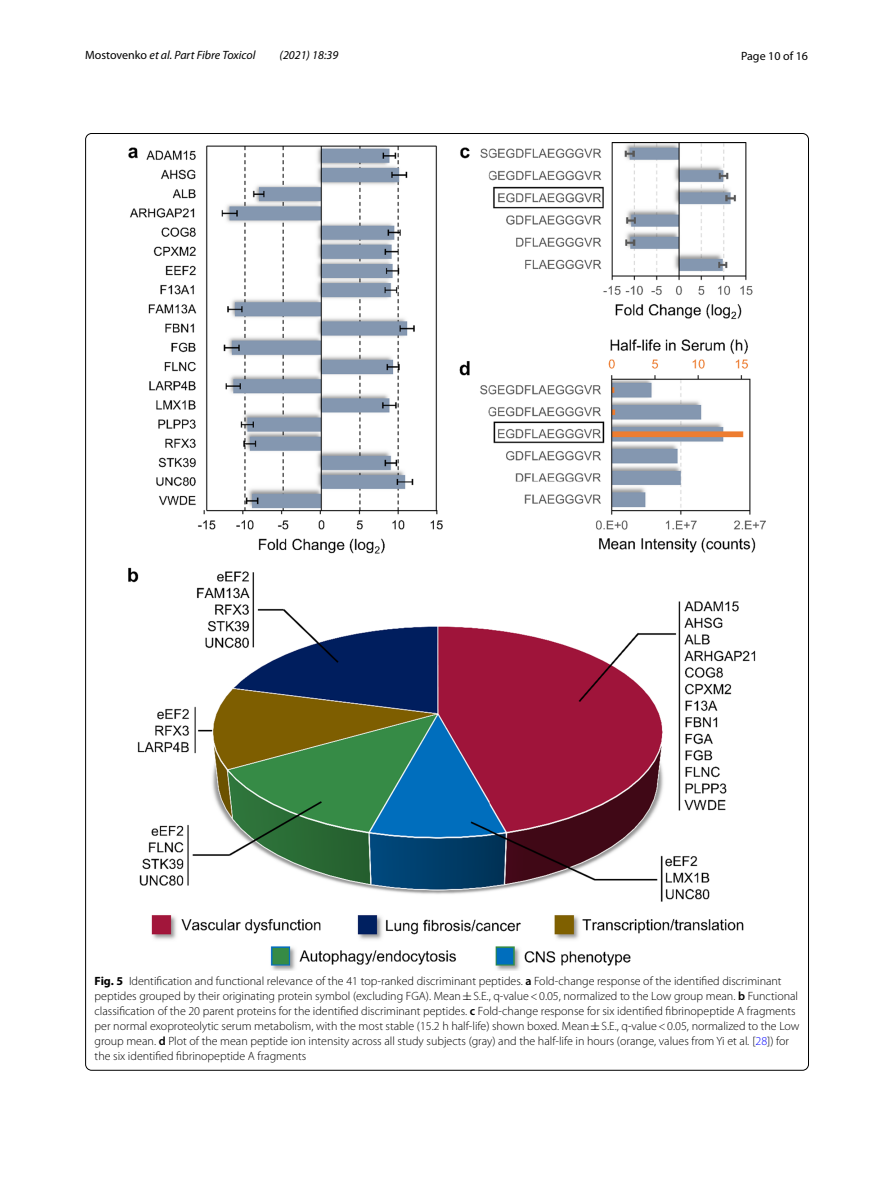
<style>
.page{position:relative;width:893px;height:1187px;background:#fff}
.page>*{position:absolute;margin:0;border:0;box-sizing:border-box;transform-origin:0 0}
.t1{font:300 12px/15px "Myriad Pro";color:#000}
.t2{font:italic 12px "Myriad Pro";color:#000}
.t3{font:12px "Myriad Pro";color:#000}
.s1{font-style:normal}
.s2{font-weight:700}
.s3{font-weight:600}
.s4{font-family:"MTSY";font-weight:400}
.s5{font-style:italic}
.s6{color:#00f}
</style>
<div class="page">
<img style="left:128px;top:142px;width:638px;height:828px">
<p class="t2" style="left:85px;top:48px;width:172px"><span class="s1">Mostovenko</span> et al. Part Fibre Toxicol</p>
<p class="t2" style="left:280px;top:48px;width:60px">(2021) 18:39</p>
<p class="t3" style="left:741px;top:48px;width:68px">Page 10 of 16</p>
<p class="t1" style="left:95px;top:974px;width:706px"><span class="s2">Fig. 5</span> Identification and functional relevance of the 41 top-ranked discriminant peptides. <span class="s3">a</span> Fold-change response of the identified discriminant peptides grouped by their originating protein symbol (excluding FGA). Mean<span class="s4">±</span>S.E., q-value&lt;0.05, normalized to the Low group mean. <span class="s3">b</span> Functional classification of the 20 parent proteins for the identified discriminant peptides. <span class="s3">c</span> Fold-change response for six identified fibrinopeptide A fragments per normal exoproteolytic serum metabolism, with the most stable (15.2 h half-life) shown boxed. Mean<span class="s4">±</span>S.E., q-value&lt;0.05, normalized to the Low group mean. <span class="s3">d</span> Plot of the mean peptide ion intensity across all study subjects (gray) and the half-life in hours (orange, values from Yi et al<span class="s5">.</span> [<span class="s6">28</span>]) for the six identified fibrinopeptide A fragments</p>
</div>
